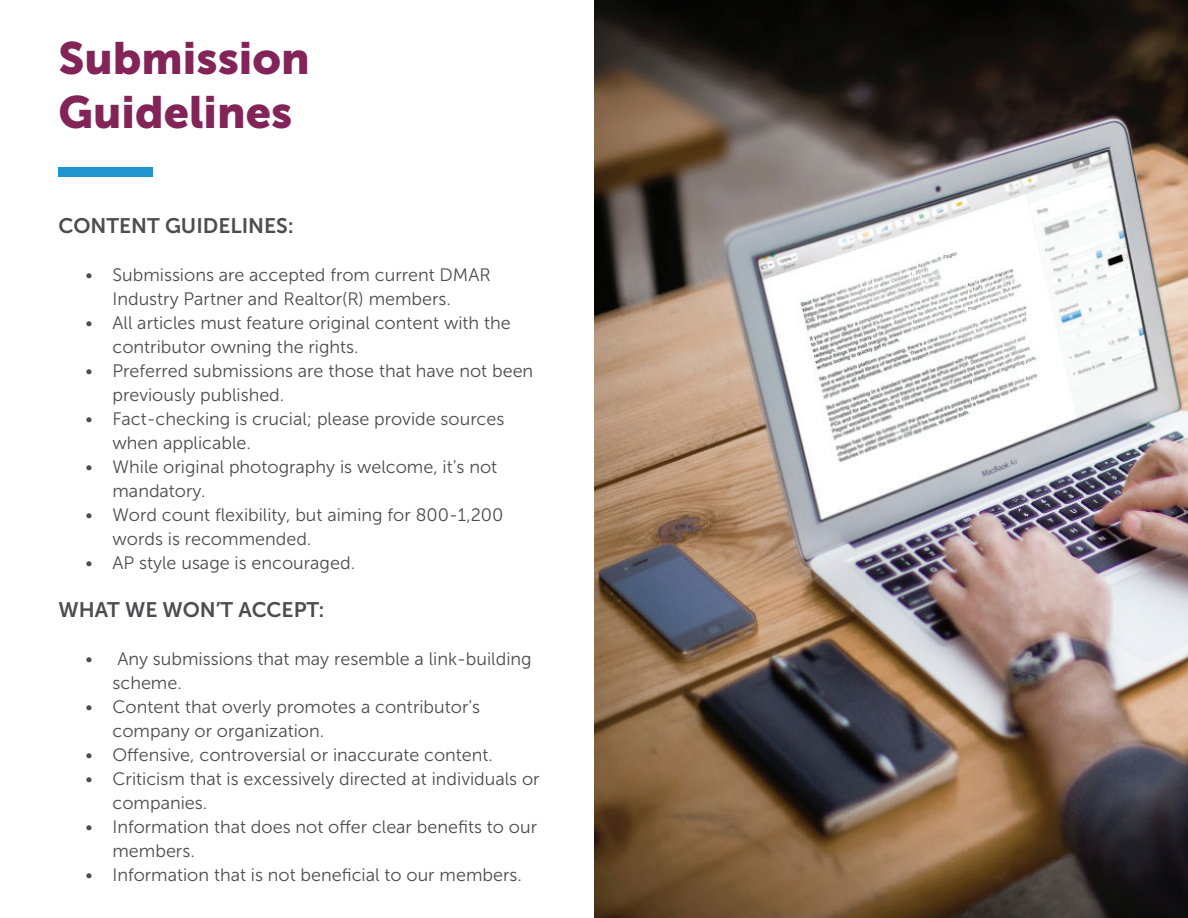
<style>
.page{position:relative;width:1188px;height:918px;background:#fff}
.page>*{position:absolute;margin:0;border:0;box-sizing:border-box;transform-origin:0 0}
.t1{font:45px/54px "Museo Sans 900";color:#822457}
.t2{font:21px "Museo Sans 700";color:#4d4c4f}
.t3{font:18px/24px "Museo Sans 300";color:#4d4c4f}
</style>
<div class="page">
<img style="left:594px;top:0;width:594px;height:918px">
<div style="left:58px;top:168px;width:95px;height:9px;background:#1f94cf"></div>
<h1 class="t1" style="left:58px;top:31px;width:253px">Submission<br>Guidelines</h1>
<p class="t2" style="left:58px;top:214px;width:237px">CONTENT GUIDELINES:</p>
<p class="t3" style="left:112px;top:263px;width:380px;text-indent:-27px">• Submissions are accepted from current DMAR<br>Industry Partner and Realtor(R) members.</p>
<p class="t3" style="left:112px;top:311px;width:400px;text-indent:-27px">• All articles must feature original content with the contributor owning the rights.</p>
<p class="t3" style="left:112px;top:359px;width:422px;text-indent:-27px">• Preferred submissions are those that have not been previously published.</p>
<p class="t3" style="left:112px;top:407px;width:393px;text-indent:-27px">• Fact-checking is crucial; please provide sources when applicable.</p>
<p class="t3" style="left:112px;top:455px;width:386px;text-indent:-27px">• While original photography is welcome, it’s not mandatory.</p>
<p class="t3" style="left:112px;top:503px;width:392px;text-indent:-27px">• Word count flexibility, but aiming for 800-1,200 words is recommended.</p>
<p class="t3" style="left:86px;top:551px;width:271px">• AP style usage is encouraged.</p>
<p class="t2" style="left:58px;top:598px;width:267px">WHAT WE WON’T ACCEPT:</p>
<p class="t3" style="left:112px;top:647px;width:421px;text-indent:-27px">• Any submissions that may resemble a link-building scheme.</p>
<p class="t3" style="left:112px;top:695px;width:369px;text-indent:-27px">• Content that overly promotes a contributor’s company or organization.</p>
<p class="t3" style="left:86px;top:743px;width:409px">• Offensive, controversial or inaccurate content.</p>
<p class="t3" style="left:112px;top:767px;width:429px;text-indent:-27px">• Criticism that is excessively directed at individuals or companies.</p>
<p class="t3" style="left:112px;top:815px;width:426px;text-indent:-27px">• Information that does not offer clear benefits to our members.</p>
<p class="t3" style="left:86px;top:863px;width:438px">• Information that is not beneficial to our members.</p>
</div>
